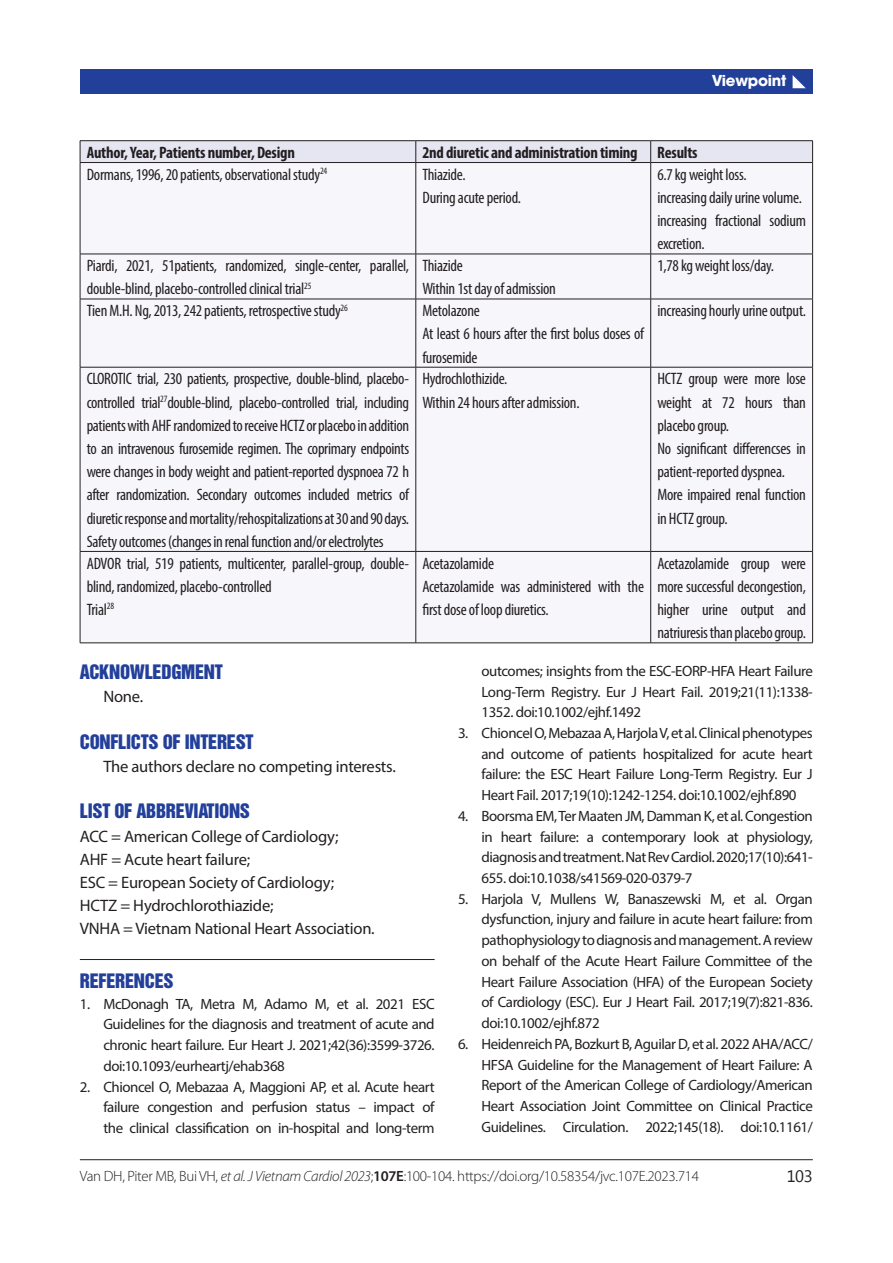
<style>
.page{position:relative;width:893px;height:1263px;background:#fff}
.page>*{position:absolute;margin:0;border:0;box-sizing:border-box;transform-origin:0 0}
.t1{font:18.3px "UTM Helvet Ins";letter-spacing:-.015em;color:#223f9a}
.t2{font:condensed 16.5px/23.2px "Myriad Pro";letter-spacing:-.015em;color:#231f20}
.t3{font:16.5px/23.2px "Myriad Pro";letter-spacing:-.015em;color:#231f20}
.t4{font:700 condensed 16.5px "Myriad Pro";letter-spacing:-.015em;color:#231f20}
.t5{font:16.5px "Myanmar Text";color:#231f20}
.t6{font:14.85px/20.7px "Myriad Pro";letter-spacing:-.03em;color:#231f20;text-align:justify}
.t7{font:300 14.85px "Myriad Pro";letter-spacing:-.02em;color:#231f20}
.t8{font:700 14.85px "UTM Avo";letter-spacing:-.02em;color:#fff}
.s1{font-style:italic}
.s2{font-weight:600}
</style>
<div class="page">
<hr style="left:80px;top:1159px;width:733px;height:1px;background:#231f20">
<div style="left:80px;top:69px;width:733px;height:25px;background:#223f9a"></div>
<svg style="left:792px;top:75px;width:14px;height:13px"></svg>
<hr style="left:80px;top:959px;width:355px;height:1px;background:#231f20">
<div style="left:81px;top:163px;width:731px;height:480px;background:#f7f6fb"></div>
<hr style="left:80px;top:140px;width:336px;height:1px;background:#231f20">
<hr style="left:416px;top:140px;width:235px;height:1px;background:#231f20">
<hr style="left:651px;top:140px;width:162px;height:1px;background:#231f20">
<div style="left:80px;top:141px;width:733px;height:21px;background:#e6e6f3"></div>
<hr style="left:80px;top:162px;width:336px;height:1px;background:#231f20">
<hr style="left:80px;top:163px;width:1px;height:91px;background:#231f20">
<hr style="left:416px;top:162px;width:235px;height:1px;background:#231f20">
<hr style="left:415px;top:163px;width:1px;height:91px;background:#231f20">
<hr style="left:651px;top:162px;width:162px;height:1px;background:#231f20">
<hr style="left:650px;top:163px;width:1px;height:91px;background:#231f20">
<hr style="left:812px;top:163px;width:1px;height:91px;background:#231f20">
<hr style="left:80px;top:254px;width:336px;height:1px;background:#231f20">
<hr style="left:80px;top:254px;width:1px;height:45px;background:#231f20">
<hr style="left:416px;top:254px;width:235px;height:1px;background:#231f20">
<hr style="left:415px;top:254px;width:1px;height:45px;background:#231f20">
<hr style="left:651px;top:254px;width:162px;height:1px;background:#231f20">
<hr style="left:650px;top:254px;width:1px;height:45px;background:#231f20">
<hr style="left:812px;top:254px;width:1px;height:45px;background:#231f20">
<hr style="left:80px;top:299px;width:336px;height:1px;background:#231f20">
<hr style="left:80px;top:299px;width:1px;height:68px;background:#231f20">
<hr style="left:416px;top:299px;width:235px;height:1px;background:#231f20">
<hr style="left:415px;top:299px;width:1px;height:68px;background:#231f20">
<hr style="left:651px;top:299px;width:162px;height:1px;background:#231f20">
<hr style="left:650px;top:299px;width:1px;height:68px;background:#231f20">
<hr style="left:812px;top:299px;width:1px;height:68px;background:#231f20">
<hr style="left:80px;top:367px;width:336px;height:1px;background:#231f20">
<hr style="left:80px;top:367px;width:1px;height:184px;background:#231f20">
<hr style="left:416px;top:367px;width:235px;height:1px;background:#231f20">
<hr style="left:415px;top:367px;width:1px;height:184px;background:#231f20">
<hr style="left:651px;top:367px;width:162px;height:1px;background:#231f20">
<hr style="left:650px;top:367px;width:1px;height:184px;background:#231f20">
<hr style="left:812px;top:367px;width:1px;height:184px;background:#231f20">
<hr style="left:80px;top:551px;width:336px;height:1px;background:#231f20">
<hr style="left:80px;top:552px;width:1px;height:91px;background:#231f20">
<hr style="left:416px;top:551px;width:235px;height:1px;background:#231f20">
<hr style="left:415px;top:552px;width:1px;height:91px;background:#231f20">
<hr style="left:651px;top:551px;width:162px;height:1px;background:#231f20">
<hr style="left:650px;top:552px;width:1px;height:91px;background:#231f20">
<hr style="left:812px;top:552px;width:1px;height:91px;background:#231f20">
<hr style="left:80px;top:643px;width:733px;height:1px;background:#231f20">
<p class="t8" style="left:712px;top:68px;width:76px">Viewpoint</p>
<p class="t4" style="left:87px;top:146px;width:210px">Author, Year, Patients number, Design</p>
<p class="t4" style="left:422px;top:146px;width:277px">2nd diuretic and administration timing Results</p>
<p class="t2" style="left:87px;top:164px;width:242px">Dormans, 1996, 20 patients, observational study<sup>24</sup></p>
<p class="t2" style="left:422px;top:164px;width:100px">Thiazide.<br>During acute period.</p>
<p class="t2" style="left:657px;top:164px;width:150px">6.7 kg weight loss.<br>increasing daily urine volume. increasing fractional sodium excretion.</p>
<p class="t2" style="left:87px;top:255px;width:324px">Piardi, 2021, 51patients, randomized, single-center, parallel, double-blind, placebo-controlled clinical trial<sup>25</sup></p>
<p class="t2" style="left:422px;top:255px;width:135px">Thiazide<br>Within 1st day of admission</p>
<p class="t2" style="left:657px;top:255px;width:118px">1,78 kg weight loss/day.</p>
<p class="t2" style="left:87px;top:300px;width:263px">Tien M.H. Ng, 2013, 242 patients, retrospective study<sup>26</sup></p>
<p class="t2" style="left:422px;top:300px;width:223px">Metolazone<br>At least 6 hours after the first bolus doses of furosemide</p>
<p class="t2" style="left:657px;top:300px;width:150px">increasing hourly urine output.</p>
<p class="t2" style="left:87px;top:368px;width:324px;text-align:justify">CLOROTIC trial, 230 patients, prospective, double-blind, placebo&shy;controlled trial<sup>27</sup>double-blind, placebo-controlled trial, including patients with AHF randomized to receive HCTZ or placebo in addition to an intravenous furosemide regimen. The coprimary endpoints were changes in body weight and patient-reported dyspnoea 72 h after randomization. Secondary outcomes included metrics of diuretic response and mortality/rehospitalizations at 30 and 90 days.<br>Safety outcomes (changes in renal function and/or electrolytes</p>
<p class="t2" style="left:422px;top:368px;width:159px">Hydrochlothizide.<br>Within 24 hours after admission.</p>
<p class="t2" style="left:657px;top:368px;width:150px">HCTZ group were more lose weight at 72 hours than placebo group.<br>No significant differencses in patient-reported dyspnea.<br>More impaired renal function in HCTZ group.</p>
<p class="t2" style="left:87px;top:552px;width:324px">ADVOR trial, 519 patients, multicenter, parallel-group, double&shy;blind, randomized, placebo-controlled<br>Trial<sup>28</sup></p>
<p class="t2" style="left:422px;top:552px;width:223px">Acetazolamide<br>Acetazolamide was administered with the first dose of loop diuretics.</p>
<p class="t2" style="left:657px;top:552px;width:150px;text-align:justify">Acetazolamide group were more successful decongestion, higher urine output and natriuresis than placebo group.</p>
<p class="t1" style="left:80px;top:657px;width:145px">ACKNOWLEDGMENT</p>
<p class="t3" style="left:103px;top:686px;width:41px">None.</p>
<p class="t1" style="left:80px;top:727px;width:175px">CONFLICTS OF INTEREST</p>
<p class="t3" style="left:103px;top:756px;width:294px">The authors declare no competing interests.</p>
<p class="t1" style="left:80px;top:796px;width:172px">LIST OF ABBREVIATIONS</p>
<p class="t3" style="left:80px;top:826px;width:296px">ACC = American College of Cardiology;<br>AHF = Acute heart failure;<br>ESC = European Society of Cardiology; HCTZ = Hydrochlorothiazide;<br>VNHA = Vietnam National Heart Association.</p>
<p class="t1" style="left:80px;top:966px;width:95px">REFERENCES</p>
<p class="t6" style="left:103px;top:994px;width:333px;text-indent:-23px">1. McDonagh TA, Metra M, Adamo M, et al. 2021 ESC Guidelines for the diagnosis and treatment of acute and chronic heart failure. Eur Heart J. 2021;42(36):3599-3726. doi:10.1093/eurheartj/ehab368</p>
<p class="t6" style="left:103px;top:1077px;width:333px;text-indent:-23px">2. Chioncel O, Mebazaa A, Maggioni AP, et al. Acute heart failure congestion and perfusion status – impact of the clinical classification on in‐hospital and long‐term</p>
<p class="t6" style="left:481px;top:661px;width:333px">outcomes; insights from the ESC‐EORP‐HFA Heart Failure Long‐Term Registry. Eur J Heart Fail. 2019;21(11):1338- 1352. doi:10.1002/ejhf.1492</p>
<p class="t6" style="left:481px;top:724px;width:333px;text-indent:-23px">3. Chioncel O, Mebazaa A, Harjola V, et al. Clinical phenotypes and outcome of patients hospitalized for acute heart failure: the ESC Heart Failure Long‐Term Registry. Eur J Heart Fail. 2017;19(10):1242-1254. doi:10.1002/ejhf.890</p>
<p class="t6" style="left:481px;top:807px;width:333px;text-indent:-23px">4. Boorsma EM, Ter Maaten JM, Damman K, et al. Congestion in heart failure: a contemporary look at physiology, diagnosis and treatment. Nat Rev Cardiol. 2020;17(10):641- 655. doi:10.1038/s41569-020-0379-7</p>
<p class="t6" style="left:481px;top:889px;width:333px;text-indent:-23px">5. Harjola V, Mullens W, Banaszewski M, et al. Organ dysfunction, injury and failure in acute heart failure: from pathophysiology to diagnosis and management. A review on behalf of the Acute Heart Failure Committee of the Heart Failure Association (HFA) of the European Society of Cardiology (ESC). Eur J Heart Fail. 2017;19(7):821-836. doi:10.1002/ejhf.872</p>
<p class="t6" style="left:481px;top:1034px;width:333px;text-indent:-23px">6. Heidenreich PA, Bozkurt B, Aguilar D, et al. 2022 AHA/ACC/ HFSA Guideline for the Management of Heart Failure: A Report of the American College of Cardiology/American Heart Association Joint Committee on Clinical Practice Guidelines. Circulation. 2022;145(18). doi:10.1161/</p>
<p class="t7" style="left:80px;top:1171px;width:621px">Van DH, Piter MB, Bui VH, <span class="s1">et al. J Vietnam Cardiol 2023</span>;<span class="s2">107E</span>:100-104. https://doi.org/10.58354/jvc.107E.2023.714</p>
<p class="t5" style="left:787px;top:1166px;width:28px">103</p>
</div>
